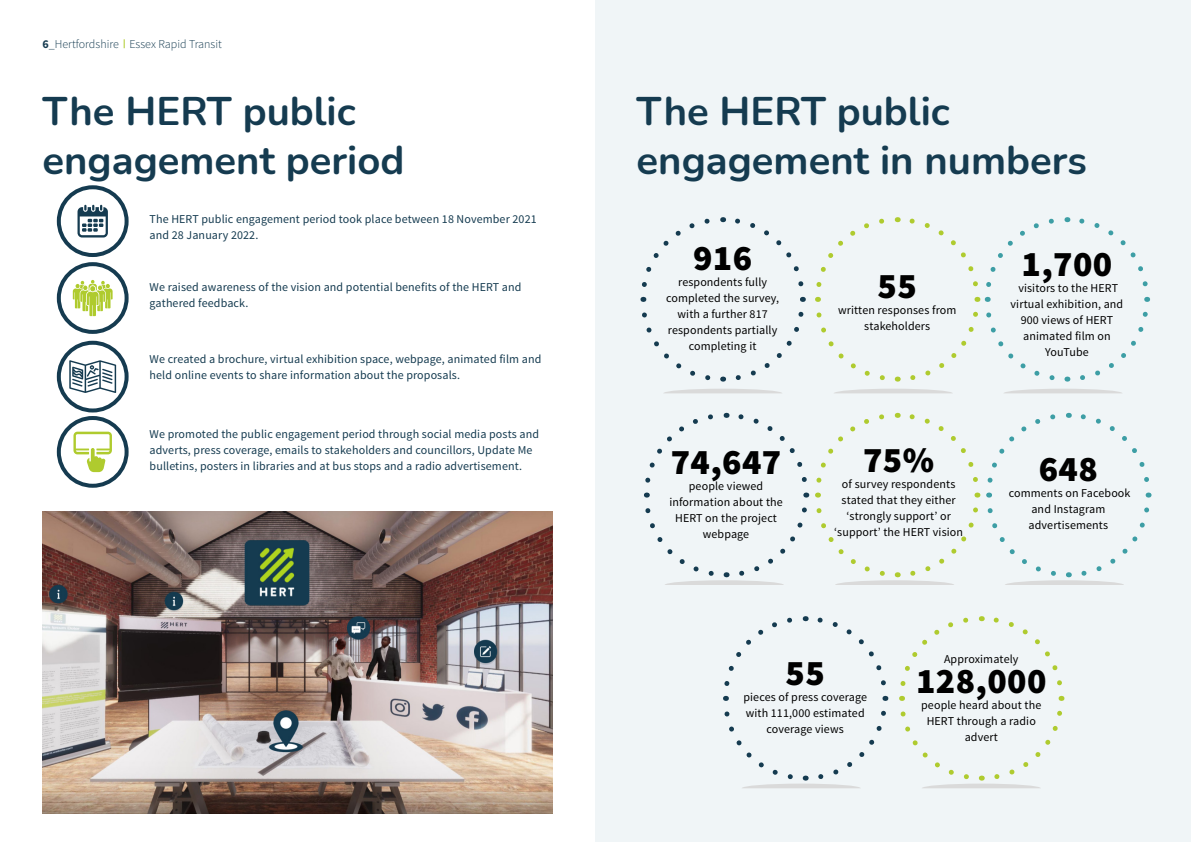
<style>
.page{position:relative;width:1191px;height:842px;background:#fff}
.page>*{position:absolute;margin:0;border:0;box-sizing:border-box;transform-origin:0 0}
.t1{font:700 40px/48px "Nunito";color:#153b50}
.t2{font:900 36px "Source Sans Pro";letter-spacing:.01em;color:#000}
.t3{font:12px/16px "Source Sans Pro";letter-spacing:.01em;color:#000;text-align:center}
.t4{font:12px/16px "Source Sans Pro";letter-spacing:.01em;color:#153b50}
.t5{font:300 12px "Source Sans Pro";color:#153b50}
.s1{font-weight:700}
</style>
<div class="page">
<div style="left:595px;top:0;width:596px;height:842px;background:#f0f5f7"></div>
<svg style="left:77px;top:205px;width:31px;height:32px"></svg>
<div style="left:57px;top:185px;width:72px;height:72px;border:4px solid #153b50;border-radius:50%"></div>
<svg style="left:73px;top:280px;width:40px;height:36px"></svg>
<div style="left:57px;top:262px;width:72px;height:72px;border:4px solid #153b50;border-radius:50%"></div>
<svg style="left:69px;top:360px;width:47px;height:33px"></svg>
<div style="left:57px;top:341px;width:72px;height:71px;border:4px solid #153b50;border-radius:50%"></div>
<svg style="left:73px;top:432px;width:39px;height:40px"></svg>
<div style="left:57px;top:416px;width:72px;height:72px;border:4px solid #153b50;border-radius:50%"></div>
<img style="left:43px;top:511px;width:510px;height:303px">
<svg style="left:640px;top:217px;width:511px;height:176px"></svg>
<svg style="left:644px;top:412px;width:508px;height:173px"></svg>
<svg style="left:723px;top:616px;width:166px;height:172px"></svg>
<svg style="left:899px;top:616px;width:166px;height:172px"></svg>
<p class="t5" style="left:43px;top:37px;width:181px"><span class="s1">6</span>_Hertfordshire Essex Rapid Transit</p>
<h1 class="t1" style="left:43px;top:86px;width:363px">The HERT public engagement period</h1>
<p class="t4" style="left:150px;top:212px;width:389px">The HERT public engagement period took place between 18 November 2021 and 28 January 2022.</p>
<p class="t4" style="left:150px;top:279px;width:373px">We raised awareness of the vision and potential benefits of the HERT and gathered feedback.</p>
<p class="t4" style="left:150px;top:351px;width:393px">We created a brochure, virtual exhibition space, webpage, animated film and held online events to share information about the proposals.</p>
<p class="t4" style="left:150px;top:426px;width:391px">We promoted the public engagement period through social media posts and adverts, press coverage, emails to stakeholders and councillors, Update Me bulletins, posters in libraries and at bus stops and a radio advertisement.</p>
<h1 class="t1" style="left:636px;top:86px;width:452px">The HERT public engagement in numbers</h1>
<h2 class="t2" style="left:693px;top:234px;width:61px">916</h2>
<p class="t3" style="left:666px;top:274px;width:115px">respondents fully completed the survey, with a further 817 respondents partially completing it</p>
<h2 class="t2" style="left:877px;top:262px;width:41px">55</h2>
<p class="t3" style="left:838px;top:302px;width:120px">written responses from stakeholders</p>
<h2 class="t2" style="left:671px;top:439px;width:112px">74,647</h2>
<p class="t3" style="left:669px;top:478px;width:115px">people viewed information about the<br>HERT on the project webpage</p>
<h2 class="t2" style="left:863px;top:436px;width:72px">75%</h2>
<p class="t3" style="left:834px;top:476px;width:130px">of survey respondents stated that they either ‘strongly support’ or ‘support’ the HERT vision</p>
<h2 class="t2" style="left:1021px;top:241px;width:92px">1,700</h2>
<p class="t3" style="left:1010px;top:281px;width:114px">visitors to the HERT virtual exhibition, and<br>900 views of HERT animated film on<br>YouTube</p>
<h2 class="t2" style="left:1038px;top:446px;width:61px">648</h2>
<p class="t3" style="left:1008px;top:486px;width:123px">comments on Facebook and Instagram advertisements</p>
<h2 class="t2" style="left:785px;top:649px;width:41px">55</h2>
<p class="t3" style="left:743px;top:689px;width:125px">pieces of press coverage with 111,000 estimated coverage views</p>
<p class="t3" style="left:944px;top:651px;width:76px">Approximately</p>
<h2 class="t2" style="left:916px;top:658px;width:132px">128,000</h2>
<p class="t3" style="left:921px;top:697px;width:122px">people heard about the<br>HERT through a radio advert</p>
</div>
